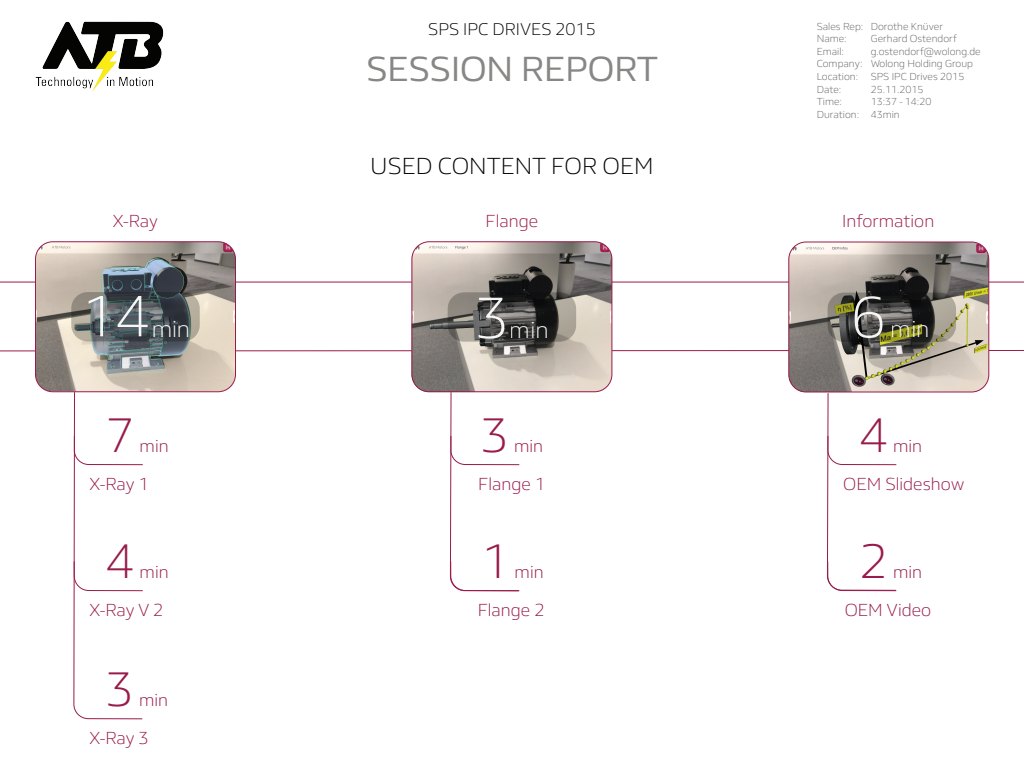
<style>
.page{position:relative;width:1024px;height:768px;background:#fff}
.page>*{position:absolute;margin:0;border:0;box-sizing:border-box;transform-origin:0 0}
.t1{font:300 60px "FS Hackney";color:#fff}
.t2{font:300 50px "FS Hackney";color:#981b4b}
.t3{font:36px "FS Hackney";color:#888786}
.t4{font:300 24px "FS Hackney";color:#040503}
.t5{font:300 24px "FS Hackney";color:#fff}
.t6{font:300 18px "FS Hackney";color:#981b4b}
.t7{font:300 18px "FS Hackney";color:#9b1b4c}
.t8{font:300 17.5px "FS Hackney";color:#040503}
.t9{font:300 10.5px/12.6px "FS Hackney";color:#636462}
</style>
<div class="page">
<svg style="left:0;top:281px;width:1024px;height:70px"></svg>
<img style="left:36px;top:243px;width:200px;height:148px">
<div style="left:35px;top:241px;width:201px;height:151px;border:1px solid #981b4b;border-radius:17px"></div>
<svg style="left:71px;top:292px;width:129px;height:49px;background:#5b6162"></svg>
<img style="left:412px;top:243px;width:200px;height:149px">
<div style="left:412px;top:241px;width:200px;height:151px;border:1px solid #981b4b;border-radius:17px"></div>
<svg style="left:448px;top:292px;width:128px;height:50px;background:#575551"></svg>
<img style="left:790px;top:242px;width:199px;height:150px">
<div style="left:788px;top:242px;width:201px;height:150px;border:1px solid #981b4b;border-radius:17px"></div>
<svg style="left:828px;top:293px;width:128px;height:49px;background:#565545"></svg>
<svg style="left:73px;top:392px;width:70px;height:327px"></svg>
<svg style="left:450px;top:392px;width:70px;height:199px"></svg>
<svg style="left:827px;top:393px;width:70px;height:198px"></svg>
<img style="left:35px;top:21px;width:129px;height:71px">
<h3 class="t8" style="left:428px;top:17px;width:169px">SPS IPC DRIVES 2015</h3>
<p class="t9" style="left:817px;top:19px;width:128px">Sales Rep: Dorothe Knüver<br>Name:</p>
<p class="t9" style="left:871px;top:32px;width:87px">Gerhard Ostendorf</p>
<h3 class="t3" style="left:366px;top:44px;width:293px">SESSION REPORT</h3>
<p class="t9" style="left:817px;top:44px;width:166px;text-indent:54px">g.ostendorf@wolong.de<br>Company: Wolong Holding Group<br>Location: SPS IPC Drives 2015<br>Date:</p>
<p class="t9" style="left:817px;top:44px;width:29px">Email:</p>
<p class="t9" style="left:871px;top:82px;width:55px">25.11.2015</p>
<p class="t9" style="left:817px;top:95px;width:116px;text-indent:54px">13:37 - 14:20<br>Duration: 43min</p>
<p class="t9" style="left:817px;top:95px;width:27px">Time:</p>
<h3 class="t4" style="left:370px;top:149px;width:285px">USED CONTENT FOR OEM</h3>
<h3 class="t7" style="left:112px;top:209px;width:47px">X-Ray</h3>
<h3 class="t7" style="left:486px;top:209px;width:54px">Flange</h3>
<h3 class="t7" style="left:842px;top:209px;width:94px">Information</h3>
<h1 class="t1" style="left:81px;top:276px;width:71px">14</h1>
<h3 class="t5" style="left:151px;top:312px;width:40px">min</h3>
<h1 class="t1" style="left:475px;top:278px;width:36px">3</h1>
<h3 class="t5" style="left:510px;top:314px;width:40px">min</h3>
<h1 class="t1" style="left:851px;top:277px;width:36px">6</h1>
<h1 class="t1" style="left:844px;top:277px;width:36px">1</h1>
<h3 class="t5" style="left:891px;top:313px;width:40px">min</h3>
<h3 class="t5" style="left:885px;top:313px;width:40px">min</h3>
<h2 class="t2" style="left:106px;top:401px;width:30px">7</h2>
<h3 class="t6" style="left:140px;top:434px;width:31px">min</h3>
<h2 class="t2" style="left:480px;top:401px;width:30px">3</h2>
<h3 class="t6" style="left:514px;top:434px;width:31px">min</h3>
<h2 class="t2" style="left:859px;top:401px;width:30px">4</h2>
<h3 class="t6" style="left:893px;top:434px;width:31px">min</h3>
<h3 class="t6" style="left:89px;top:472px;width:61px">X-Ray 1</h3>
<h3 class="t6" style="left:478px;top:472px;width:69px">Flange 1</h3>
<h3 class="t6" style="left:843px;top:472px;width:123px">OEM Slideshow</h3>
<h2 class="t2" style="left:106px;top:528px;width:30px">4</h2>
<h3 class="t6" style="left:140px;top:560px;width:31px">min</h3>
<h2 class="t2" style="left:481px;top:528px;width:30px">1</h2>
<h3 class="t6" style="left:515px;top:560px;width:31px">min</h3>
<h2 class="t2" style="left:859px;top:528px;width:30px">2</h2>
<h3 class="t6" style="left:893px;top:560px;width:31px">min</h3>
<h3 class="t6" style="left:89px;top:598px;width:76px">X-Ray V 2</h3>
<h3 class="t6" style="left:478px;top:598px;width:69px">Flange 2</h3>
<h3 class="t6" style="left:845px;top:598px;width:88px">OEM Video</h3>
<h2 class="t2" style="left:105px;top:655px;width:30px">3</h2>
<h3 class="t6" style="left:139px;top:688px;width:31px">min</h3>
<h3 class="t6" style="left:89px;top:725px;width:61px">X-Ray 3</h3>
</div>
